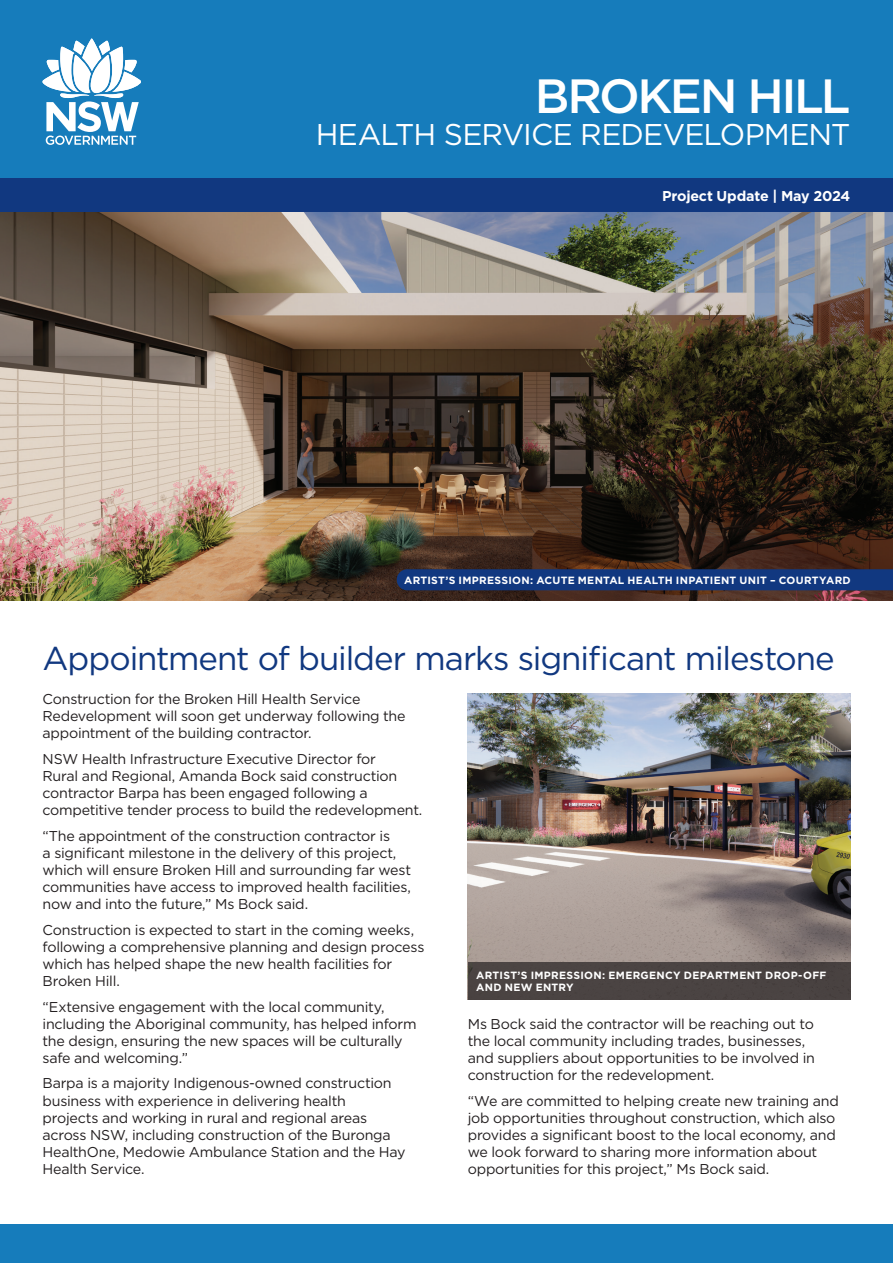
<style>
.page{position:relative;width:893px;height:1263px;background:#fff}
.page>*{position:absolute;margin:0;border:0;box-sizing:border-box;transform-origin:0 0}
.t1{font:500 48px "Gotham";letter-spacing:-.05em;color:#fff}
.t2{font:33px "Gotham";letter-spacing:-.03em;color:#113880}
.t3{font:30px "Gotham";letter-spacing:-.03em;color:#fff}
.t4{font:14.25px/17.1px "Gotham";letter-spacing:-.015em;color:#231f20}
.t5{font:700 14.25px "Gotham";letter-spacing:-.015em;color:#fff}
.t6{font:700 10.5px/12px "Gotham";letter-spacing:.025em;color:#fff}
</style>
<div class="page">
<div style="left:0;top:0;width:893px;height:182px;background:#167cbb"></div>
<div style="left:0;top:178px;width:893px;height:34px;background:#113880"></div>
<svg style="left:43px;top:39px;width:98px;height:106px"></svg>
<div style="left:0;top:1225px;width:893px;height:38px;background:#167cbb"></div>
<img style="left:468px;top:693px;width:382px;height:269px">
<div style="left:468px;top:962px;width:382px;height:37px;background:#4a4442"></div>
<img style="left:0;top:212px;width:893px;height:389px">
<div style="left:397px;top:569px;width:496px;height:21px;background:#113880"></div>
<h1 class="t1" style="left:535px;top:65px;width:317px">BROKEN HILL</h1>
<h3 class="t3" style="left:316px;top:115px;width:536px">HEALTH SERVICE REDEVELOPMENT</h3>
<p class="t5" style="left:662px;top:186px;width:190px">Project Update | May 2024</p>
<p class="t6" style="left:404px;top:574px;width:448px">ARTIST’S IMPRESSION: ACUTE MENTAL HEALTH INPATIENT UNIT – COURTYARD</p>
<h2 class="t2" style="left:43px;top:637px;width:794px">Appointment of builder marks significant milestone</h2>
<p class="t4" style="left:43px;top:690px;width:365px">Construction for the Broken Hill Health Service<br>Redevelopment will soon get underway following the appointment of the building contractor.</p>
<p class="t4" style="left:43px;top:750px;width:381px">NSW Health Infrastructure Executive Director for<br>Rural and Regional, Amanda Bock said construction contractor Barpa has been engaged following a competitive tender process to build the redevelopment.</p>
<p class="t4" style="left:43px;top:827px;width:370px">“The appointment of the construction contractor is<br>a significant milestone in the delivery of this project, which will ensure Broken Hill and surrounding far west communities have access to improved health facilities, now and into the future,” Ms Bock said.</p>
<p class="t4" style="left:43px;top:921px;width:383px">Construction is expected to start in the coming weeks, following a comprehensive planning and design process which has helped shape the new health facilities for Broken Hill.</p>
<p class="t4" style="left:43px;top:998px;width:375px">“Extensive engagement with the local community, including the Aboriginal community, has helped inform the design, ensuring the new spaces will be culturally safe and welcoming.”</p>
<p class="t4" style="left:43px;top:1074px;width:364px">Barpa is a majority Indigenous-owned construction business with experience in delivering health<br>projects and working in rural and regional areas across NSW, including construction of the Buronga HealthOne, Medowie Ambulance Station and the Hay Health Service.</p>
<p class="t6" style="left:476px;top:969px;width:352px">ARTIST’S IMPRESSION: EMERGENCY DEPARTMENT DROP-OFF<br>AND NEW ENTRY</p>
<p class="t4" style="left:468px;top:1015px;width:349px">Ms Bock said the contractor will be reaching out to the local community including trades, businesses, and suppliers about opportunities to be involved in construction for the redevelopment.</p>
<p class="t4" style="left:468px;top:1092px;width:373px">“We are committed to helping create new training and job opportunities throughout construction, which also provides a significant boost to the local economy, and we look forward to sharing more information about opportunities for this project,” Ms Bock said.</p>
</div>
